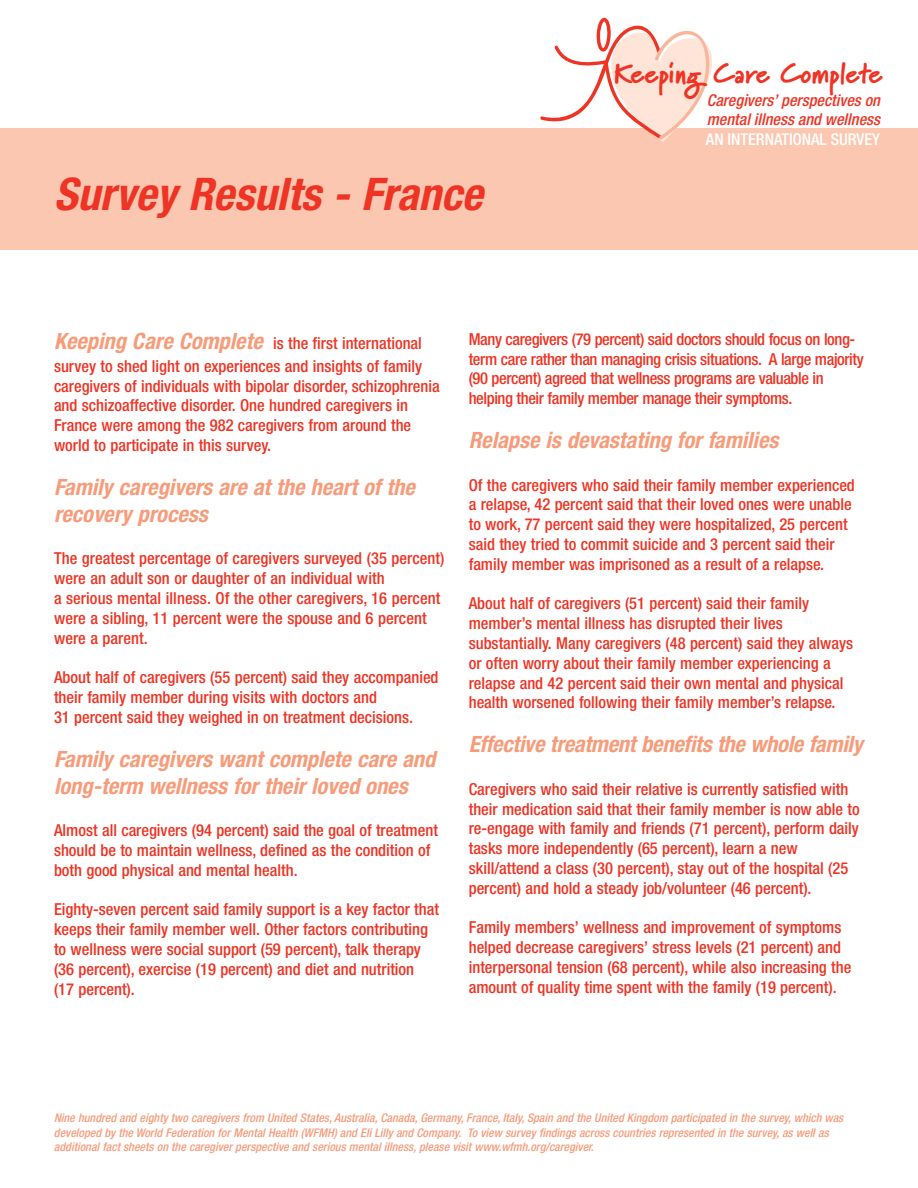
<style>
.page{position:relative;width:918px;height:1188px;background:#fff}
.page>*{position:absolute;margin:0;border:0;box-sizing:border-box;transform-origin:0 0}
.t1{font:italic 700 condensed 45px "Helvetica Neue";color:#ee3424}
.t2{font:900 28.8px "Marydale";letter-spacing:-.01em;color:#ee3424}
.t3{font:italic 700 condensed 22.5px/27px "Helvetica Neue";letter-spacing:-.01em;color:#f79c7b}
.t4{font:500 condensed 16.5px/19.8px "Helvetica Neue";color:#ee3424}
.t5{font:500 condensed 16.5px/19.8px "Helvetica Neue";letter-spacing:-.025em;color:#ee3424}
.t6{font:italic 500 condensed 16.2px/19.5px "Helvetica Neue";color:#ee3424}
.t7{font:500 condensed 16.2px "Helvetica Neue";color:#fff}
.t8{font:italic 500 condensed 12px/14.4px "Helvetica Neue";color:#f79c7b}
.s1{font-weight:700;font-style:italic;font-size:22.5px;color:#f79c7b}
</style>
<div class="page">
<div style="left:0;top:128px;width:918px;height:122px;background:#fbc7b0"></div>
<svg style="left:540px;top:17px;width:173px;height:125px"></svg>
<h1 class="t1" style="left:54px;top:178px;width:439px">Survey Results - France</h1>
<h2 class="t2" style="left:613px;top:57px;width:271px">Keeping Care Complete</h2>
<p class="t6" style="left:707px;top:92px;width:175px">Caregivers’ perspectives on mental illness and wellness</p>
<p class="t7" style="left:706px;top:133px;width:176px">AN INTERNATIONAL SURVEY</p>
<p class="t4" style="left:54px;top:333px;width:370px;line-height:22.6px"><span class="s1">Keeping Care Complete</span> is the first international survey to shed light on experiences and insights of family</p>
<p class="t4" style="left:54px;top:377px;width:387px">caregivers of individuals with bipolar disorder, schizophrenia and schizoaffective disorder. One hundred caregivers in France were among the 982 caregivers from around the world to participate in this survey.</p>
<h3 class="t3" style="left:54px;top:475px;width:367px">Family caregivers are at the heart of the recovery process</h3>
<p class="t4" style="left:54px;top:550px;width:392px">The greatest percentage of caregivers surveyed (35 percent) were an adult son or daughter of an individual with<br>a serious mental illness. Of the other caregivers, 16 percent were a sibling, 11 percent were the spouse and 6 percent were a parent.</p>
<p class="t4" style="left:54px;top:669px;width:386px">About half of caregivers (55 percent) said they accompanied their family member during visits with doctors and<br>31 percent said they weighed in on treatment decisions.</p>
<h3 class="t3" style="left:54px;top:747px;width:387px">Family caregivers want complete care and long-term wellness for their loved ones</h3>
<p class="t4" style="left:54px;top:822px;width:385px">Almost all caregivers (94 percent) said the goal of treatment should be to maintain wellness, defined as the condition of both good physical and mental health.</p>
<p class="t4" style="left:54px;top:901px;width:387px">Eighty-seven percent said family support is a key factor that keeps their family member well. Other factors contributing to wellness were social support (59 percent), talk therapy (36 percent), exercise (19 percent) and diet and nutrition<br>(17 percent).</p>
<p class="t5" style="left:469px;top:330px;width:397px">Many caregivers (79 percent) said doctors should focus on long&shy;term care rather than managing crisis situations. A large majority (90 percent) agreed that wellness programs are valuable in helping their family member manage their symptoms.</p>
<h3 class="t3" style="left:469px;top:428px;width:315px">Relapse is devastating for families</h3>
<p class="t4" style="left:469px;top:476px;width:388px">Of the caregivers who said their family member experienced a relapse, 42 percent said that their loved ones were unable to work, 77 percent said they were hospitalized, 25 percent said they tried to commit suicide and 3 percent said their family member was imprisoned as a result of a relapse.</p>
<p class="t4" style="left:469px;top:595px;width:386px">About half of caregivers (51 percent) said their family member’s mental illness has disrupted their lives substantially. Many caregivers (48 percent) said they always or often worry about their family member experiencing a relapse and 42 percent said their own mental and physical health worsened following their family member’s relapse.</p>
<h3 class="t3" style="left:469px;top:733px;width:395px">Effective treatment benefits the whole family</h3>
<p class="t4" style="left:469px;top:780px;width:392px">Caregivers who said their relative is currently satisfied with their medication said that their family member is now able to re-engage with family and friends (71 percent), perform daily tasks more independently (65 percent), learn a new skill/attend a class (30 percent), stay out of the hospital (25 percent) and hold a steady job/volunteer (46 percent).</p>
<p class="t4" style="left:469px;top:919px;width:384px">Family members’ wellness and improvement of symptoms helped decrease caregivers’ stress levels (21 percent) and interpersonal tension (68 percent), while also increasing the amount of quality time spent with the family (19 percent).</p>
<p class="t8" style="left:54px;top:1112px;width:793px">Nine hundred and eighty two caregivers from United States, Australia, Canada, Germany, France, Italy, Spain and the United Kingdom participated in the survey, which was developed by the World Federation for Mental Health (WFMH) and Eli Lilly and Company. To view survey findings across countries represented in the survey, as well as additional fact sheets on the caregiver perspective and serious mental illness, please visit www.wfmh.org/caregiver.</p>
</div>
